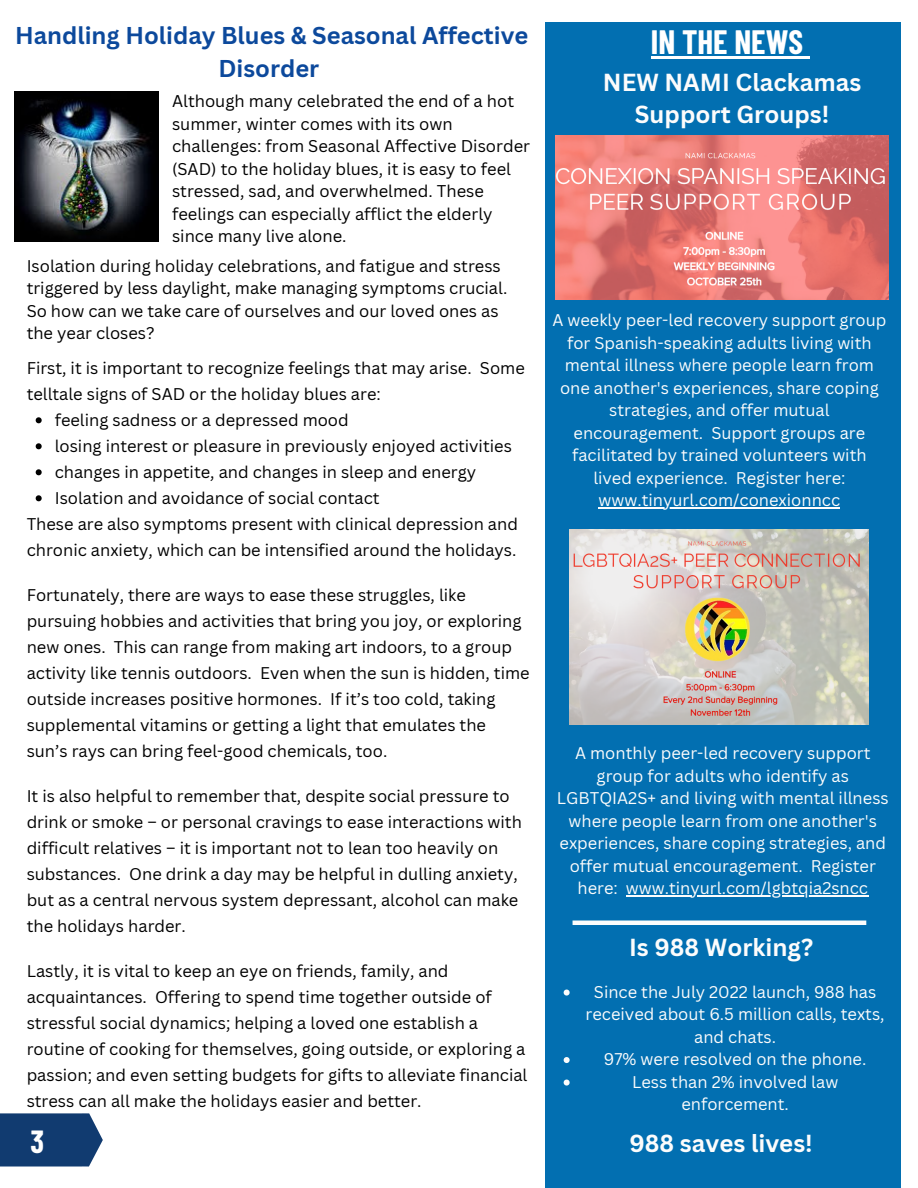
<style>
.page{position:relative;width:918px;height:1188px;background:#fff}
.page>*{position:absolute;margin:0;border:0;box-sizing:border-box;transform-origin:0 0}
.t1{font:700 33px "Barlow Condensed";color:#fff}
.t2{font:700 31.2px "Barlow Condensed";color:#fff}
.t3{font:700 24px/32.7px "Canva Sans";color:#fcfcfc;text-align:center}
.t4{font:700 23.7px/32.7px "Canva Sans";color:#0c499c;text-align:center}
.t5{font:16.5px/26px "Canva Sans";color:#000}
.t6{font:16.5px/22.5px "Canva Sans";color:#fcfcfc;text-align:center}
</style>
<div class="page">
<div style="left:545px;top:22px;width:356px;height:1166px;background:#026fb1"></div>
<svg style="left:0;top:1113px;width:103px;height:53px"></svg>
<img style="left:15px;top:92px;width:144px;height:149px">
<img style="left:556px;top:135px;width:333px;height:164px">
<img style="left:570px;top:529px;width:299px;height:196px">
<hr style="left:573px;top:921px;width:293px;height:4px;background:#fcfcfc">
<svg style="left:36px;top:417px;width:6px;height:6px"></svg>
<svg style="left:36px;top:443px;width:6px;height:6px"></svg>
<svg style="left:36px;top:469px;width:6px;height:6px"></svg>
<svg style="left:36px;top:495px;width:6px;height:6px"></svg>
<hr style="left:651px;top:56px;width:152px;height:3px;background:#fff">
<svg style="left:803px;top:56px;width:7px;height:3px"></svg>
<hr style="left:599px;top:507px;width:241px;height:2px;background:#fcfcfc">
<hr style="left:626px;top:895px;width:242px;height:1px;background:#fcfcfc">
<svg style="left:564px;top:990px;width:6px;height:6px"></svg>
<svg style="left:564px;top:1057px;width:6px;height:6px"></svg>
<svg style="left:564px;top:1080px;width:6px;height:6px"></svg>
<p class="t4" style="left:15px;top:19px;width:515px">Handling Holiday Blues &amp; Seasonal Affective<br>Disorder</p>
<p class="t5" style="left:172px;top:89px;width:360px;line-height:22.5px">Although many celebrated the end of a hot summer, winter comes with its own challenges: from Seasonal Affective Disorder (SAD) to the holiday blues, it is easy to feel stressed, sad, and overwhelmed. These feelings can especially afflict the elderly since many live alone.</p>
<p class="t5" style="left:27px;top:254px;width:482px;line-height:22.5px">Isolation during holiday celebrations, and fatigue and stress triggered by less daylight, make managing symptoms crucial.<br>So how can we take care of ourselves and our loved ones as the year closes?</p>
<p class="t5" style="left:27px;top:355px;width:500px">First, it is important to recognize feelings that may arise. Some telltale signs of SAD or the holiday blues are:</p>
<p class="t5" style="left:55px;top:407px;width:296px">feeling sadness or a depressed mood</p>
<p class="t5" style="left:55px;top:433px;width:459px">losing interest or pleasure in previously enjoyed activities</p>
<p class="t5" style="left:55px;top:459px;width:423px">changes in appetite, and changes in sleep and energy</p>
<p class="t5" style="left:55px;top:485px;width:327px">Isolation and avoidance of social contact</p>
<p class="t5" style="left:27px;top:511px;width:493px">These are also symptoms present with clinical depression and chronic anxiety, which can be intensified around the holidays.</p>
<p class="t5" style="left:27px;top:582px;width:505px">Fortunately, there are ways to ease these struggles, like pursuing hobbies and activities that bring you joy, or exploring new ones. This can range from making art indoors, to a group activity like tennis outdoors. Even when the sun is hidden, time outside increases positive hormones. If it’s too cold, taking supplemental vitamins or getting a light that emulates the sun’s rays can bring feel-good chemicals, too.</p>
<p class="t5" style="left:27px;top:783px;width:497px">It is also helpful to remember that, despite social pressure to drink or smoke – or personal cravings to ease interactions with difficult relatives – it is important not to lean too heavily on substances. One drink a day may be helpful in dulling anxiety, but as a central nervous system depressant, alcohol can make the holidays harder.</p>
<p class="t5" style="left:27px;top:958px;width:502px">Lastly, it is vital to keep an eye on friends, family, and acquaintances. Offering to spend time together outside of stressful social dynamics; helping a loved one establish a routine of cooking for themselves, going outside, or exploring a passion; and even setting budgets for gifts to alleviate financial stress can all make the holidays easier and better.</p>
<p class="t2" style="left:30px;top:1121px;width:15px">3</p>
<p class="t1" style="left:651px;top:21px;width:154px">IN THE NEWS</p>
<p class="t3" style="left:603px;top:65px;width:260px">NEW NAMI Clackamas<br>Support Groups!</p>
<p class="t6" style="left:552px;top:309px;width:336px">A weekly peer-led recovery support group for Spanish-speaking adults living with mental illness where people learn from one another's experiences, share coping strategies, and offer mutual encouragement. Support groups are facilitated by trained volunteers with lived experience. Register here: www.tinyurl.com/conexionncc</p>
<p class="t6" style="left:557px;top:741px;width:333px">A monthly peer-led recovery support group for adults who identify as LGBTQIA2S+ and living with mental illness where people learn from one another's experiences, share coping strategies, and offer mutual encouragement. Register here: www.tinyurl.com/lgbtqia2sncc</p>
<p class="t3" style="left:629px;top:930px;width:186px">Is 988 Working?</p>
<p class="t6" style="left:586px;top:980px;width:301px">Since the July 2022 launch, 988 has received about 6.5 million calls, texts, and chats.</p>
<p class="t6" style="left:604px;top:1048px;width:264px">97% were resolved on the phone.</p>
<p class="t6" style="left:632px;top:1070px;width:208px">Less than 2% involved law enforcement.</p>
<p class="t3" style="left:629px;top:1127px;width:185px">988 saves lives!</p>
</div>
